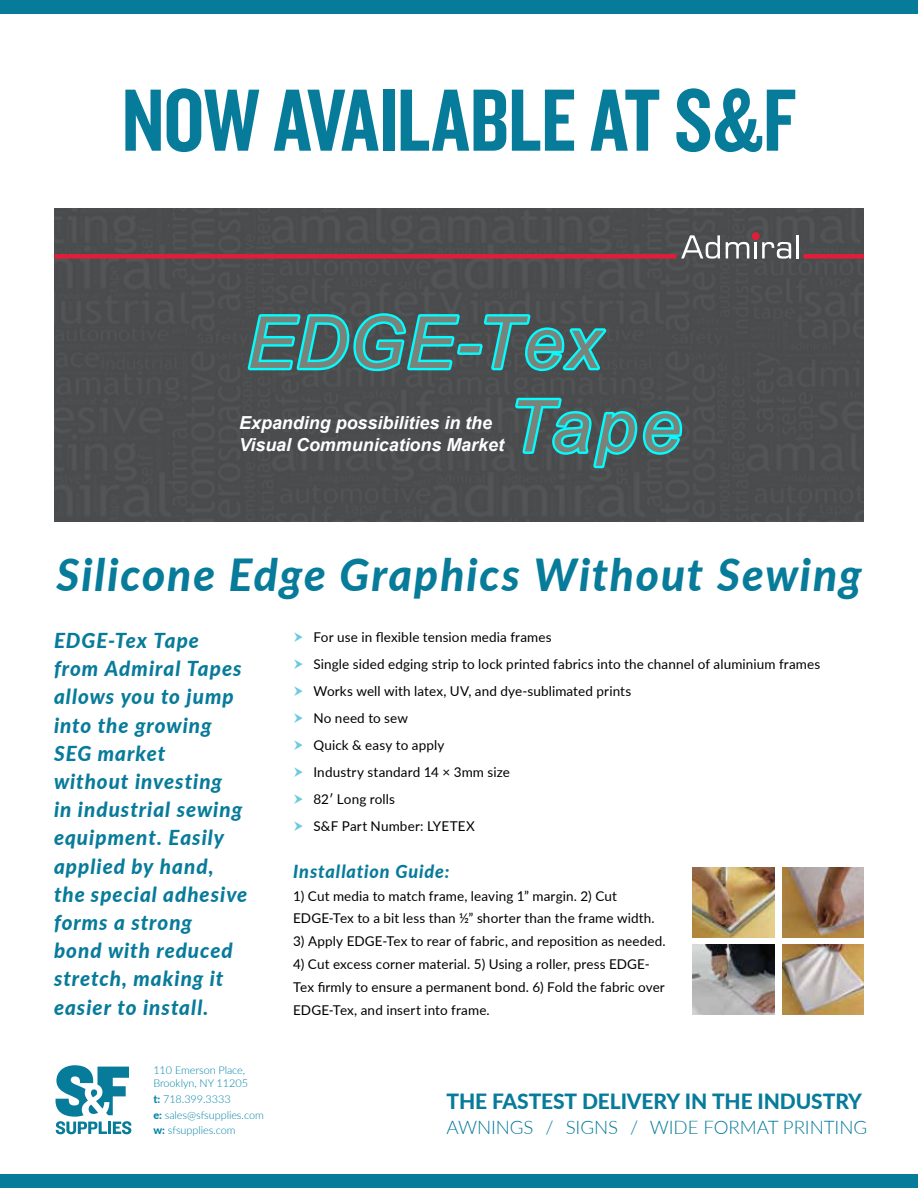
<style>
.page{position:relative;width:918px;height:1188px;background:#fff}
.page>*{position:absolute;margin:0;border:0;box-sizing:border-box;transform-origin:0 0}
.t1{font:91.65px "Knockout HTF49 Liteweight";letter-spacing:-.015em;color:#077b9a}
.t2{font:italic 800 44.25px "Lato";letter-spacing:.045em;color:#077b9a}
.t3{font:800 21px "Lato";letter-spacing:-.005em;color:#077b9a}
.t4{font:italic 800 20.7px/28.2px "Lato";letter-spacing:.05em;color:#077b9a}
.t5{font:300 18.75px "Lato";letter-spacing:-.005em;color:#077b9a}
.t6{font:italic 700 18px/21.5px "Arial";color:#fff}
.t7{font:italic 800 18px "Lato";letter-spacing:.05em;color:#077b9a}
.t8{font:13.5px/27px "Lato";letter-spacing:.01em;color:#000}
.t9{font:300 10.8px/15.8px "Lato";letter-spacing:-.005em;color:#0183a9}
.s1{font-weight:800}
</style>
<div class="page">
<div style="left:54px;top:208px;width:810px;height:313px;background:#4b4c4e"></div>
<svg style="left:248px;top:313px;width:358px;height:58px"></svg>
<svg style="left:515px;top:398px;width:122px;height:70px"></svg>
<svg style="left:643px;top:411px;width:39px;height:44px"></svg>
<img style="left:693px;top:867px;width:82px;height:70px">
<img style="left:782px;top:867px;width:82px;height:70px">
<img style="left:693px;top:945px;width:81px;height:70px">
<img style="left:782px;top:945px;width:82px;height:70px">
<div style="left:0;top:1175px;width:918px;height:13px;background:#077b9a"></div>
<svg style="left:56px;top:1065px;width:75px;height:69px"></svg>
<div style="left:0;top:0;width:918px;height:13px;background:#077b9a"></div>
<div style="left:54px;top:254px;width:622px;height:5px;background:#e31d38"></div>
<div style="left:803px;top:254px;width:61px;height:5px;background:#e31d38"></div>
<svg style="left:726px;top:242px;width:23px;height:16px"></svg>
<svg style="left:681px;top:235px;width:39px;height:24px"></svg>
<svg style="left:762px;top:242px;width:29px;height:17px"></svg>
<hr style="left:796px;top:235px;width:3px;height:23px;background:#fff">
<div style="left:752px;top:232px;width:8px;height:8px;background:#e31d38;border-radius:50%"></div>
<hr style="left:754px;top:242px;width:3px;height:16px;background:#fff">
<h1 class="t1" style="left:122px;top:74px;width:676px">NOW AVAILABLE AT S&amp;F</h1>
<h3 class="t6" style="left:239px;top:413px;width:267px">Expanding possibilities in the<br>Visual Communications Market</h3>
<h2 class="t2" style="left:57px;top:543px;width:807px">Silicone Edge Graphics Without Sewing</h2>
<p class="t4" style="left:54px;top:625px;width:195px">EDGE-Tex Tape from Admiral Tapes allows you to jump into the growing<br>SEG market<br>without investing<br>in industrial sewing equipment. Easily applied by hand, the special adhesive forms a strong<br>bond with reduced stretch, making it easier to install.</p>
<p class="t8" style="left:313px;top:623px;width:508px">For use in flexible tension media frames<br>Single sided edging strip to lock printed fabrics into the channel of aluminium frames Works well with latex, UV, and dye-sublimated prints<br>No need to sew<br>Quick &amp; easy to apply<br>Industry standard 14 × 3mm size<br>82ʹ Long rolls<br>S&amp;F Part Number: LYETEX</p>
<h3 class="t7" style="left:293px;top:858px;width:158px">Installation Guide:</h3>
<p class="t8" style="left:293px;top:884px;width:363px;line-height:22.8px">1) Cut media to match frame, leaving 1” margin. 2) Cut<br>EDGE-Tex to a bit less than ½” shorter than the frame width.</p>
<p class="t8" style="left:293px;top:927px;width:374px">3) Apply EDGE-Tex to rear of fabric, and reposition as needed.</p>
<p class="t8" style="left:293px;top:952px;width:373px;line-height:22.8px">4) Cut excess corner material. 5) Using a roller, press EDGE-<br>Tex firmly to ensure a permanent bond. 6) Fold the fabric over<br>EDGE-Tex, and insert into frame.</p>
<p class="t9" style="left:153px;top:1063px;width:96px;line-height:13px">110 Emerson Place,<br>Brooklyn, NY 11205</p>
<p class="t9" style="left:153px;top:1091px;width:112px"><span class="s1">t:</span> 718.399.3333<br><span class="s1">e:</span> sales@sfsupplies.com <span class="s1">w:</span> sfsupplies.com</p>
<h3 class="t3" style="left:447px;top:1085px;width:417px">THE FASTEST DELIVERY IN THE INDUSTRY</h3>
<h3 class="t5" style="left:447px;top:1114px;width:422px">AWNINGS / SIGNS / WIDE FORMAT PRINTING</h3>
</div>
